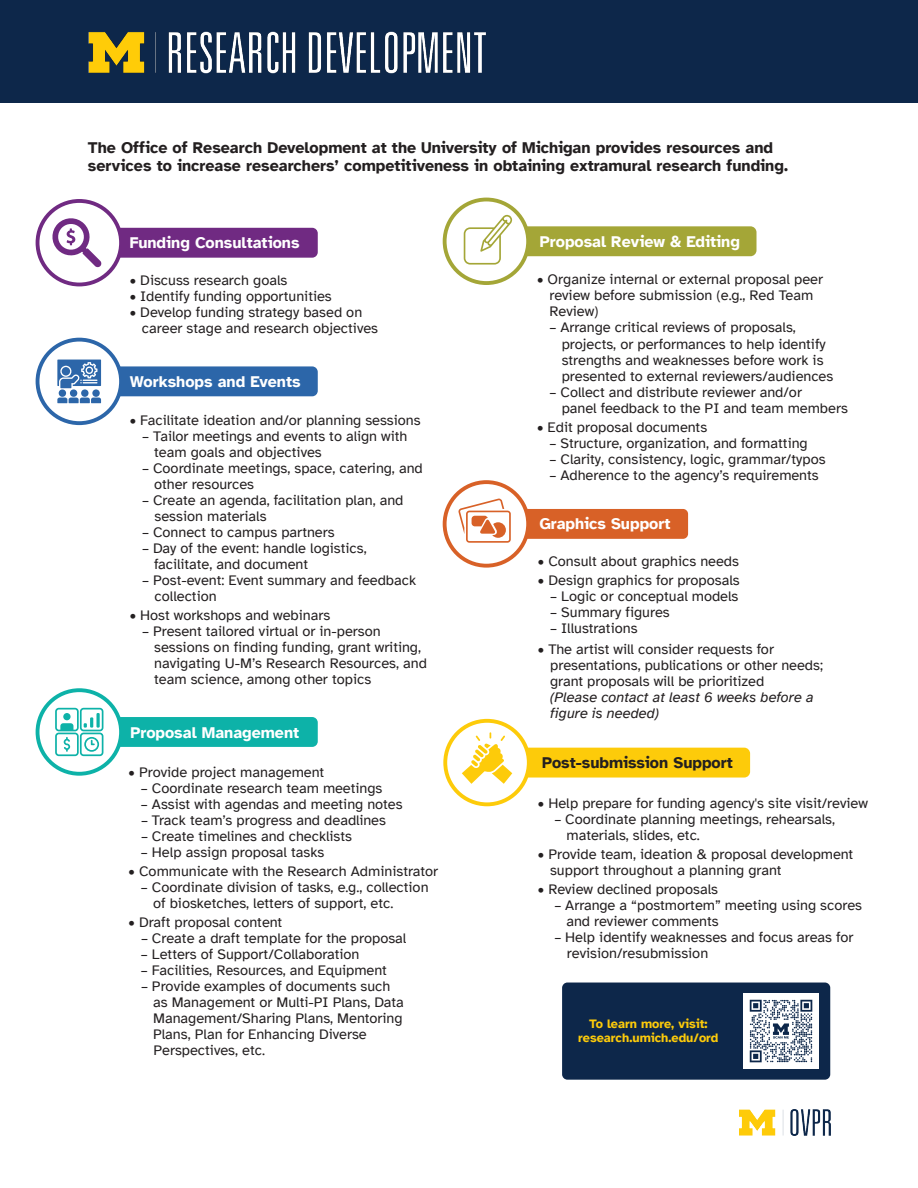
<style>
.page{position:relative;width:918px;height:1188px;background:#fff}
.page>*{position:absolute;margin:0;border:0;box-sizing:border-box;transform-origin:0 0}
.t1{font:700 16.05px/18px "Atkinson Hyperlegible";color:#231f20}
.t2{font:700 16.05px "Atkinson Hyperlegible";color:#fff}
.t3{font:14.55px/16px "Atkinson Hyperlegible";color:#231f20}
.t4{font:italic 14.55px/16px "Atkinson Hyperlegible";color:#231f20}
.t5{font:700 12.6px "Atkinson Hyperlegible";color:#fdcb0a}
</style>
<div class="page">
<div style="left:523px;top:748px;width:227px;height:30px;background:#fdcb0a;border-radius:6px"></div>
<div style="left:0;top:0;width:918px;height:103px;background:#0d274a"></div>
<img style="left:88px;top:31px;width:398px;height:43px">
<div style="left:522px;top:226px;width:235px;height:30px;background:#a4a637;border-radius:6px"></div>
<div style="left:445px;top:200px;width:83px;height:83px;background:#fff;border-radius:50%"></div>
<div style="left:443px;top:198px;width:87px;height:87px;border:4px solid #a4a637;border-radius:50%"></div>
<svg style="left:464px;top:215px;width:48px;height:50px"></svg>
<div style="left:116px;top:228px;width:202px;height:30px;background:#702a82;border-radius:6px"></div>
<div style="left:38px;top:201px;width:83px;height:84px;background:#fff;border-radius:50%"></div>
<div style="left:36px;top:199px;width:87px;height:87px;border:4px solid #702a82;border-radius:50%"></div>
<svg style="left:52px;top:218px;width:50px;height:50px"></svg>
<div style="left:116px;top:366px;width:202px;height:30px;background:#2c66a9;border-radius:6px"></div>
<div style="left:38px;top:340px;width:83px;height:83px;background:#fff;border-radius:50%"></div>
<div style="left:36px;top:338px;width:87px;height:87px;border:4px solid #2c66a9;border-radius:50%"></div>
<svg style="left:57px;top:360px;width:44px;height:43px"></svg>
<div style="left:522px;top:509px;width:166px;height:30px;background:#d86127;border-radius:5px"></div>
<div style="left:445px;top:482px;width:83px;height:84px;background:#fff;border-radius:50%"></div>
<div style="left:443px;top:480px;width:87px;height:88px;border:4px solid #d86127;border-radius:50%"></div>
<svg style="left:458px;top:499px;width:53px;height:44px"></svg>
<div style="left:116px;top:717px;width:202px;height:30px;background:#0db2a8;border-radius:6px"></div>
<svg style="left:38px;top:690px;width:83px;height:84px"></svg>
<div style="left:36px;top:688px;width:87px;height:88px;border:4px solid #0db2a8;border-radius:50%"></div>
<svg style="left:55px;top:708px;width:48px;height:48px"></svg>
<div style="left:445px;top:721px;width:84px;height:83px;background:#fff;border-radius:50%"></div>
<div style="left:443px;top:719px;width:88px;height:87px;border:4px solid #fdcb0a;border-radius:50%"></div>
<svg style="left:462px;top:732px;width:50px;height:52px"></svg>
<img style="left:740px;top:1110px;width:90px;height:26px">
<div style="left:562px;top:983px;width:268px;height:97px;background:#0d274a;border-radius:5px"></div>
<img style="left:743px;top:993px;width:76px;height:76px">
<p class="t1" style="left:88px;top:139px;width:702px">The Office of Research Development at the University of Michigan provides resources and services to increase researchers’ competitiveness in obtaining extramural research funding.</p>
<p class="t2" style="left:130px;top:233px;width:171px">Funding Consultations</p>
<p class="t2" style="left:540px;top:232px;width:202px">Proposal Review &amp; Editing</p>
<p class="t3" style="left:130px;top:272px;width:159px">• Discuss research goals</p>
<p class="t3" style="left:130px;top:288px;width:204px">• Identify funding opportunities</p>
<p class="t3" style="left:142px;top:304px;width:238px;text-indent:-12px">• Develop funding strategy based on career stage and research objectives</p>
<p class="t2" style="left:130px;top:372px;width:173px">Workshops and Events</p>
<p class="t3" style="left:130px;top:412px;width:292px">• Facilitate ideation and/or planning sessions</p>
<p class="t3" style="left:154px;top:428px;width:255px;text-indent:-12px">– Tailor meetings and events to align with team goals and objectives</p>
<p class="t3" style="left:154px;top:460px;width:270px;text-indent:-12px">– Coordinate meetings, space, catering, and other resources</p>
<p class="t3" style="left:155px;top:492px;width:250px;text-indent:-12px">– Create an agenda, facilitation plan, and session materials</p>
<p class="t3" style="left:142px;top:524px;width:194px">– Connect to campus partners</p>
<p class="t3" style="left:154px;top:540px;width:214px;text-indent:-12px">– Day of the event: handle logistics, facilitate, and document</p>
<p class="t3" style="left:155px;top:573px;width:263px;text-indent:-12px">– Post-event: Event summary and feedback collection</p>
<p class="t3" style="left:130px;top:607px;width:202px">• Host workshops and webinars</p>
<p class="t3" style="left:154px;top:624px;width:274px;text-indent:-12px">– Present tailored virtual or in-person sessions on finding funding, grant writing, navigating U-M’s Research Resources, and team science, among other topics</p>
<p class="t2" style="left:130px;top:723px;width:170px">Proposal Management</p>
<p class="t3" style="left:129px;top:765px;width:197px">• Provide project management</p>
<p class="t3" style="left:141px;top:781px;width:243px">– Coordinate research team meetings</p>
<p class="t3" style="left:141px;top:797px;width:263px">– Assist with agendas and meeting notes</p>
<p class="t3" style="left:141px;top:813px;width:246px">– Track team’s progress and deadlines</p>
<p class="t3" style="left:141px;top:829px;width:212px">– Create timelines and checklists</p>
<p class="t3" style="left:141px;top:845px;width:185px">– Help assign proposal tasks</p>
<p class="t3" style="left:129px;top:864px;width:311px">• Communicate with the Research Administrator</p>
<p class="t3" style="left:153px;top:880px;width:277px;text-indent:-12px">– Coordinate division of tasks, e.g., collection of biosketches, letters of support, etc.</p>
<p class="t3" style="left:129px;top:915px;width:155px">• Draft proposal content</p>
<p class="t3" style="left:141px;top:931px;width:267px">– Create a draft template for the proposal</p>
<p class="t3" style="left:141px;top:947px;width:220px">– Letters of Support/Collaboration</p>
<p class="t3" style="left:141px;top:963px;width:247px">– Facilities, Resources, and Equipment</p>
<p class="t3" style="left:153px;top:979px;width:252px;text-indent:-12px">– Provide examples of documents such as Management or Multi-PI Plans, Data Management/Sharing Plans, Mentoring Plans, Plan for Enhancing Diverse Perspectives, etc.</p>
<p class="t3" style="left:549px;top:272px;width:275px;text-indent:-12px">• Organize internal or external proposal peer review before submission (e.g., Red Team<br>Review)</p>
<p class="t3" style="left:562px;top:320px;width:273px;text-indent:-12px">– Arrange critical reviews of proposals, projects, or performances to help identify strengths and weaknesses before work is presented to external reviewers/audiences</p>
<p class="t3" style="left:562px;top:384px;width:288px;text-indent:-12px">– Collect and distribute reviewer and/or<br>panel feedback to the PI and team members</p>
<p class="t3" style="left:537px;top:419px;width:172px">• Edit proposal documents</p>
<p class="t3" style="left:550px;top:435px;width:260px">– Structure, organization, and formatting</p>
<p class="t3" style="left:550px;top:451px;width:278px">– Clarity, consistency, logic, grammar/typos</p>
<p class="t3" style="left:550px;top:467px;width:271px">– Adherence to the agency’s requirements</p>
<p class="t2" style="left:539px;top:514px;width:133px">Graphics Support</p>
<p class="t3" style="left:538px;top:554px;width:203px">• Consult about graphics needs</p>
<p class="t3" style="left:538px;top:573px;width:203px">• Design graphics for proposals</p>
<p class="t3" style="left:550px;top:589px;width:190px">– Logic or conceptual models</p>
<p class="t3" style="left:550px;top:605px;width:121px">– Summary figures</p>
<p class="t3" style="left:550px;top:621px;width:89px">– Illustrations</p>
<p class="t3" style="left:550px;top:641px;width:274px;text-indent:-12px">• The artist will consider requests for presentations, publications or other needs; grant proposals will be prioritized</p>
<p class="t4" style="left:550px;top:689px;width:265px">(Please contact at least 6 weeks before a figure is needed)</p>
<p class="t1" style="left:542px;top:753px;width:192px">Post-submission Support</p>
<p class="t3" style="left:538px;top:795px;width:332px">• Help prepare for funding agency's site visit/review</p>
<p class="t3" style="left:566px;top:811px;width:270px;text-indent:-12px">– Coordinate planning meetings, rehearsals, materials, slides, etc.</p>
<p class="t3" style="left:550px;top:846px;width:305px;text-indent:-12px">• Provide team, ideation &amp; proposal development support throughout a planning grant</p>
<p class="t3" style="left:538px;top:881px;width:182px">• Review declined proposals</p>
<p class="t3" style="left:566px;top:897px;width:297px;text-indent:-12px">– Arrange a “postmortem” meeting using scores and reviewer comments</p>
<p class="t3" style="left:567px;top:929px;width:288px;text-indent:-12px">– Help identify weaknesses and focus areas for revision/resubmission</p>
<p class="t5" style="left:589px;top:1016px;width:120px">To learn more, visit:</p>
<p class="t5" style="left:578px;top:1030px;width:142px">research.umich.edu/ord</p>
</div>
